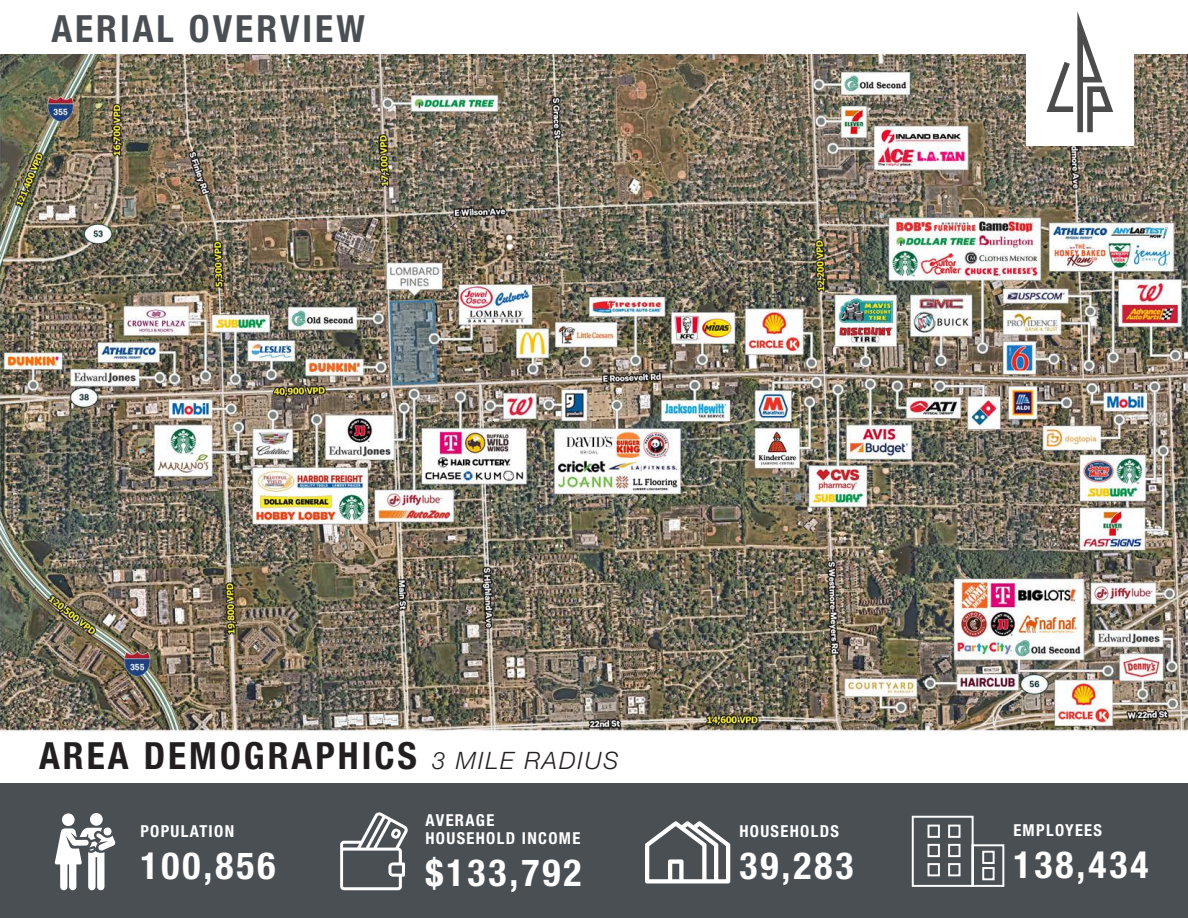
<style>
.page{position:relative;width:1188px;height:918px;background:#fff}
.page>*{position:absolute;margin:0;border:0;box-sizing:border-box;transform-origin:0 0}
.t1{font:700 condensed 37.5px "Helvetica Neue LT Std";letter-spacing:.08em;color:#fff}
.t2{font:700 condensed 37.5px "Helvetica Neue LT Std";letter-spacing:.08em;color:#231f20}
.t3{font:700 condensed 37.5px "Helvetica Neue LT Std";letter-spacing:.08em;color:#4a4f54}
.t4{font:700 condensed 16.5px/18px "Helvetica Neue LT Std";letter-spacing:.08em;color:#fff}
.s1{font-weight:300;font-style:italic;font-stretch:normal;font-size:24px}
</style>
<div class="page">
<img style="left:0;top:54px;width:1188px;height:677px">
<div style="left:1026px;top:0;width:108px;height:146px;background:#fff"></div>
<svg style="left:1046px;top:11px;width:67px;height:121px"></svg>
<div style="left:0;top:783px;width:1188px;height:135px;background:#4a4f54"></div>
<svg style="left:55px;top:813px;width:60px;height:77px"></svg>
<svg style="left:340px;top:812px;width:68px;height:78px"></svg>
<svg style="left:645px;top:821px;width:85px;height:63px"></svg>
<svg style="left:912px;top:816px;width:92px;height:71px"></svg>
<p class="t3" style="left:51px;top:6px;width:315px">AERIAL OVERVIEW</p>
<p class="t2" style="left:39px;top:732px;width:581px">AREA DEMOGRAPHICS <span class="s1">3 MILE RADIUS</span></p>
<p class="t4" style="left:140px;top:821px;width:95px">POPULATION</p>
<p class="t1" style="left:140px;top:842px;width:136px">100,856</p>
<p class="t4" style="left:425px;top:811px;width:156px">AVERAGE<br>HOUSEHOLD INCOME</p>
<p class="t1" style="left:425px;top:850px;width:157px">$133,792</p>
<p class="t4" style="left:739px;top:822px;width:101px">HOUSEHOLDS</p>
<p class="t1" style="left:739px;top:843px;width:116px">39,283</p>
<p class="t4" style="left:1013px;top:821px;width:90px">EMPLOYEES</p>
<p class="t1" style="left:1013px;top:842px;width:136px">138,434</p>
</div>
